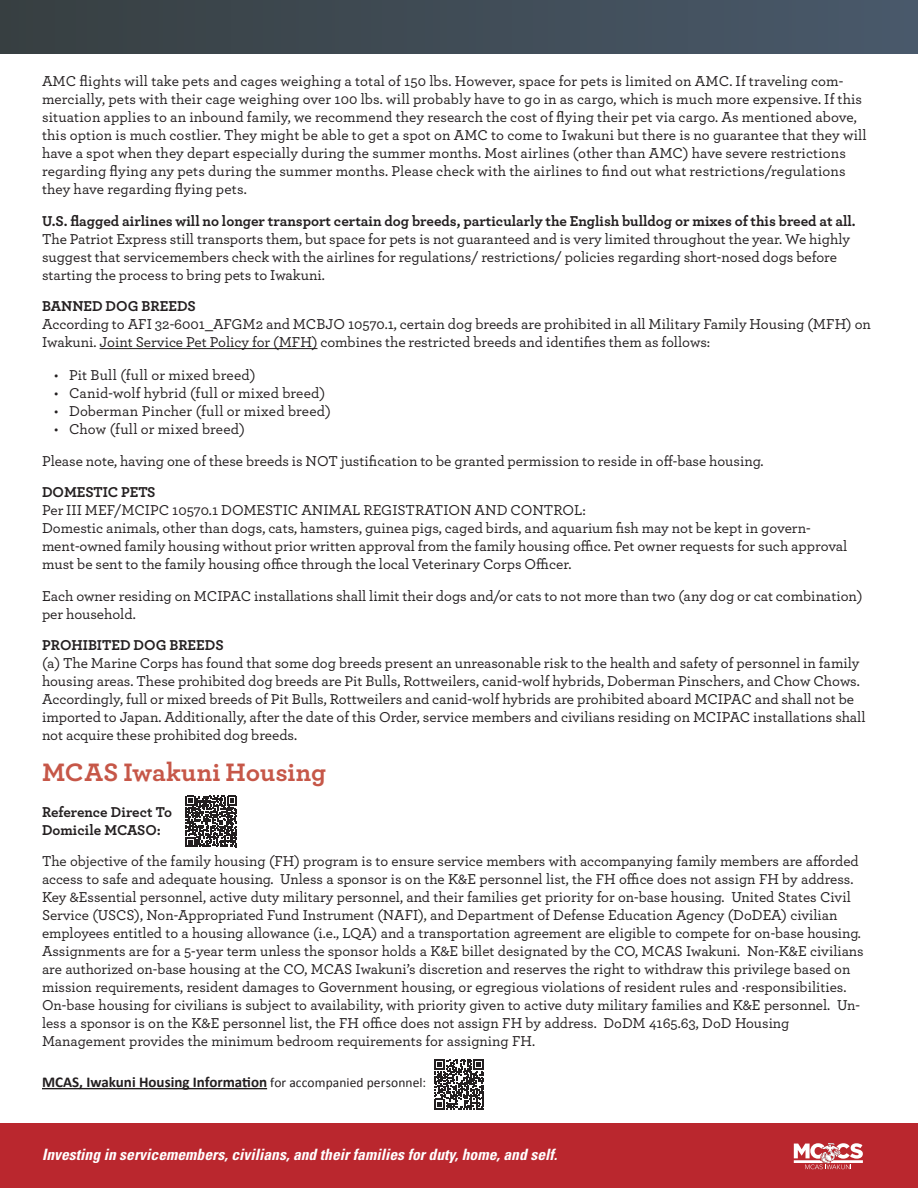
<style>
.page{position:relative;width:918px;height:1188px;background:#fff}
.page>*{position:absolute;margin:0;border:0;box-sizing:border-box;transform-origin:0 0}
.Sections_Headers{font:700 26.4px "Archer";color:#c65748}
.t1{font:italic 700 condensed 15.6px "Univers LT Std";color:#fff}
.Sections_Headers-2{font:500 15px/18px "Archer";color:#231f20}
.t2{font:700 15px "Calibri";color:#231f20}
.t3{font:700 15px/18px "Archer";color:#231f20}
.s1{font-weight:700}
.s2{font-weight:400;font-size:13.5px}
</style>
<div class="page">
<div style="left:0;top:1124px;width:918px;height:64px;background:#ba272e"></div>
<div style="left:0;top:0;width:918px;height:54px;background:linear-gradient(to right,#373f41,#49596b)"></div>
<svg style="left:794px;top:1143px;width:69px;height:26px"></svg>
<hr style="left:100px;top:348px;width:218px;height:1px;background:#231f20">
<hr style="left:42px;top:1088px;width:225px;height:1px;background:#231f20">
<svg style="left:186px;top:796px;width:51px;height:51px"></svg>
<svg style="left:434px;top:1059px;width:50px;height:50px"></svg>
<p class="Sections_Headers-2" style="left:42px;top:71px;width:826px">AMC flights will take pets and cages weighing a total of 150 lbs. However, space for pets is limited on AMC. If traveling com&shy;mercially, pets with their cage weighing over 100 lbs. will probably have to go in as cargo, which is much more expensive. If this situation applies to an inbound family, we recommend they research the cost of flying their pet via cargo. As mentioned above, this option is much costlier. They might be able to get a spot on AMC to come to Iwakuni but there is no guarantee that they will have a spot when they depart especially during the summer months. Most airlines (other than AMC) have severe restrictions regarding flying any pets during the summer months. Please check with the airlines to find out what restrictions/regulations they have regarding flying pets.</p>
<p class="Sections_Headers-2" style="left:42px;top:211px;width:815px"><span class="s1">U.S. flagged airlines will no longer transport certain dog breeds, particularly the English bulldog or mixes of this breed at all.<br></span>The Patriot Express still transports them, but space for pets is not guaranteed and is very limited throughout the year. We highly suggest that servicemembers check with the airlines for regulations/ restrictions/ policies regarding short-nosed dogs before starting the process to bring pets to Iwakuni.</p>
<p class="Sections_Headers-2" style="left:42px;top:296px;width:831px"><span class="s1">BANNED DOG BREEDS<br></span>According to AFI 32-6001_AFGM2 and MCBJO 10570.1, certain dog breeds are prohibited in all Military Family Housing (MFH) on<br>Iwakuni. Joint Service Pet Policy for (MFH) combines the restricted breeds and identifies them as follows:</p>
<p class="Sections_Headers-2" style="left:54px;top:366px;width:203px">• Pit Bull (full or mixed breed)</p>
<p class="Sections_Headers-2" style="left:54px;top:384px;width:273px">• Canid-wolf hybrid (full or mixed breed)</p>
<p class="Sections_Headers-2" style="left:54px;top:402px;width:278px">• Doberman Pincher (full or mixed breed)</p>
<p class="Sections_Headers-2" style="left:54px;top:420px;width:192px">• Chow (full or mixed breed)</p>
<p class="Sections_Headers-2" style="left:42px;top:451px;width:723px">Please note, having one of these breeds is NOT justification to be granted permission to reside in off-base housing.</p>
<p class="Sections_Headers-2" style="left:42px;top:483px;width:807px"><span class="s1">DOMESTIC PETS<br></span>Per III MEF/MCIPC 10570.1 DOMESTIC ANIMAL REGISTRATION AND CONTROL:<br>Domestic animals, other than dogs, cats, hamsters, guinea pigs, caged birds, and aquarium fish may not be kept in govern&shy;ment-owned family housing without prior written approval from the family housing office. Pet owner requests for such approval must be sent to the family housing office through the local Veterinary Corps Officer.</p>
<p class="Sections_Headers-2" style="left:42px;top:586px;width:822px">Each owner residing on MCIPAC installations shall limit their dogs and/or cats to not more than two (any dog or cat combination) per household.</p>
<p class="Sections_Headers-2" style="left:42px;top:636px;width:825px"><span class="s1">PROHIBITED DOG BREEDS<br></span>(a) The Marine Corps has found that some dog breeds present an unreasonable risk to the health and safety of personnel in family housing areas. These prohibited dog breeds are Pit Bulls, Rottweilers, canid-wolf hybrids, Doberman Pinschers, and Chow Chows.<br>Accordingly, full or mixed breeds of Pit Bulls, Rottweilers and canid-wolf hybrids are prohibited aboard MCIPAC and shall not be imported to Japan. Additionally, after the date of this Order, service members and civilians residing on MCIPAC installations shall not acquire these prohibited dog breeds.</p>
<p class="Sections_Headers" style="left:42px;top:751px;width:286px">MCAS Iwakuni Housing</p>
<p class="t3" style="left:42px;top:802px;width:132px">Reference Direct To<br>Domicile MCASO:</p>
<p class="Sections_Headers-2" style="left:42px;top:852px;width:823px">The objective of the family housing (FH) program is to ensure service members with accompanying family members are afforded access to safe and adequate housing. Unless a sponsor is on the K&amp;E personnel list, the FH office does not assign FH by address.<br>Key &amp;Essential personnel, active duty military personnel, and their families get priority for on-base housing. United States Civil Service (USCS), Non-Appropriated Fund Instrument (NAFI), and Department of Defense Education Agency (DoDEA) civilian employees entitled to a housing allowance (i.e., LQA) and a transportation agreement are eligible to compete for on-base housing.<br>Assignments are for a 5-year term unless the sponsor holds a K&amp;E billet designated by the CO, MCAS Iwakuni. Non-K&amp;E civilians are authorized on-base housing at the CO, MCAS Iwakuni’s discretion and reserves the right to withdraw this privilege based on mission requirements, resident damages to Government housing, or egregious violations of resident rules and ·responsibilities.<br>On-base housing for civilians is subject to availability, with priority given to active duty military families and K&amp;E personnel. Un&shy;less a sponsor is on the K&amp;E personnel list, the FH office does not assign FH by address. DoDM 4165.63, DoD Housing Management provides the minimum bedroom requirements for assigning FH.</p>
<p class="t2" style="left:42px;top:1073px;width:386px">MCAS, Iwakuni Housing Information <span class="s2">for accompanied personnel:</span></p>
<p class="t1" style="left:42px;top:1144px;width:517px">Investing in servicemembers, civilians, and their families for duty, home, and self.</p>
</div>
